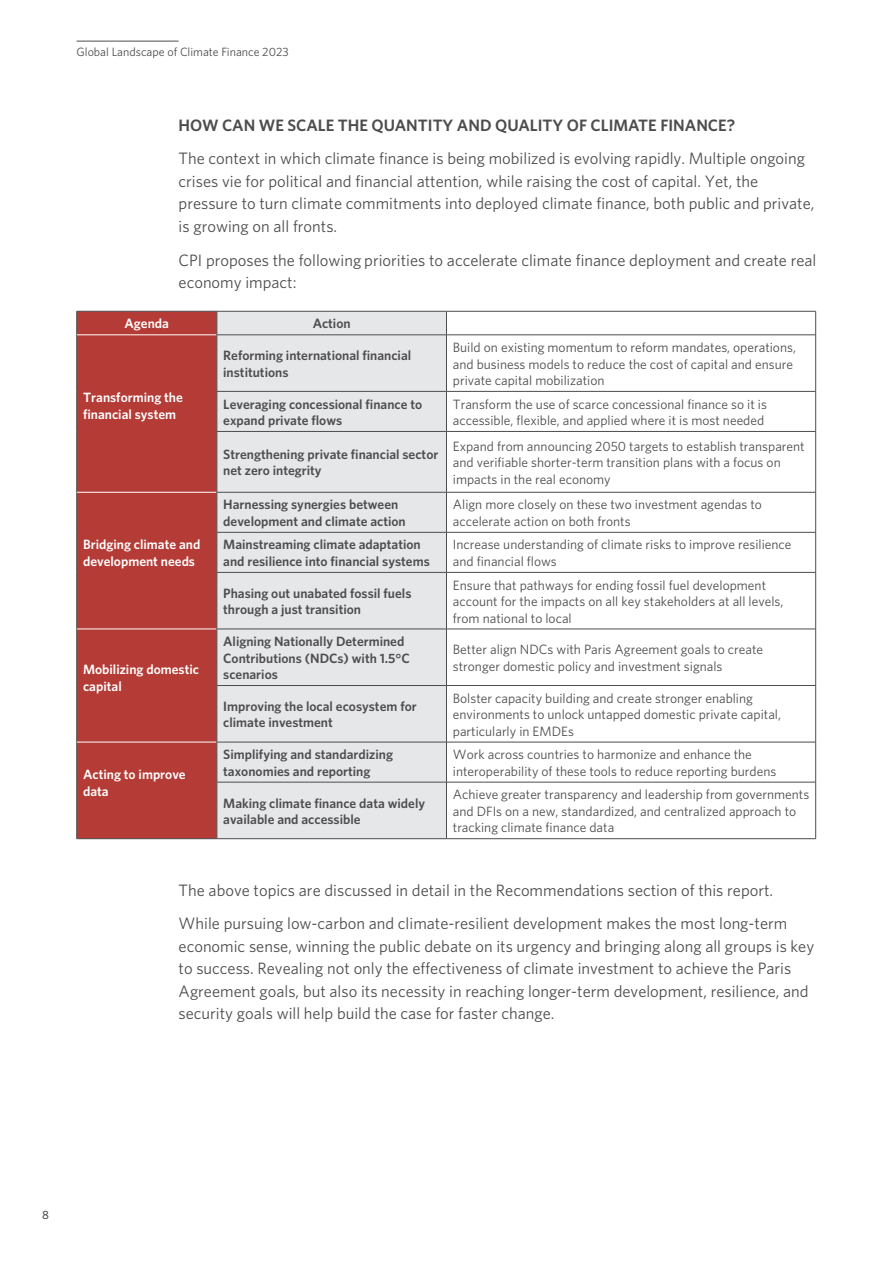
<style>
.page{position:relative;width:893px;height:1263px;background:#fff}
.page>*{position:absolute;margin:0;border:0;box-sizing:border-box;transform-origin:0 0}
.t1{font:16.5px/22.5px "Whitney";color:#4d4d4f}
.t2{font:600 16.5px "Whitney";color:#4d4d4f}
.t3{font:13.5px/16.5px "Whitney";color:#4d4d4f}
.t4{font:600 13.5px/16.5px "Whitney";color:#4d4d4f}
.t5{font:600 13.5px/16.5px "Whitney";color:#fff}
.t6{font:12px "Whitney";color:#4d4d4f}
.t7{font:500 12px "Whitney";color:#4d4d4f}
</style>
<div class="page">
<hr style="left:77px;top:41px;width:102px;height:1px;background:#4d4d4f">
<div style="left:77px;top:312px;width:140px;height:526px;background:#b53c36"></div>
<div style="left:218px;top:312px;width:228px;height:526px;background:#e6e7e8"></div>
<hr style="left:77px;top:311px;width:140px;height:1px;background:#4d4d4f">
<svg style="left:76px;top:311px;width:1px;height:24px"></svg>
<hr style="left:446px;top:311px;width:370px;height:1px;background:#4d4d4f">
<svg style="left:815px;top:311px;width:1px;height:24px"></svg>
<hr style="left:76px;top:335px;width:1px;height:56px;background:#4d4d4f">
<hr style="left:76px;top:391px;width:1px;height:40px;background:#4d4d4f">
<hr style="left:76px;top:431px;width:1px;height:61px;background:#4d4d4f">
<hr style="left:446px;top:335px;width:370px;height:1px;background:#4d4d4f">
<hr style="left:815px;top:335px;width:1px;height:56px;background:#4d4d4f">
<hr style="left:446px;top:391px;width:370px;height:1px;background:#4d4d4f">
<hr style="left:815px;top:392px;width:1px;height:39px;background:#4d4d4f">
<hr style="left:446px;top:431px;width:370px;height:1px;background:#4d4d4f">
<hr style="left:815px;top:432px;width:1px;height:60px;background:#4d4d4f">
<hr style="left:76px;top:492px;width:1px;height:40px;background:#4d4d4f">
<hr style="left:446px;top:492px;width:370px;height:1px;background:#4d4d4f">
<hr style="left:815px;top:492px;width:1px;height:40px;background:#4d4d4f">
<hr style="left:76px;top:532px;width:1px;height:40px;background:#4d4d4f">
<hr style="left:446px;top:532px;width:370px;height:1px;background:#4d4d4f">
<hr style="left:815px;top:532px;width:1px;height:40px;background:#4d4d4f">
<hr style="left:76px;top:572px;width:1px;height:57px;background:#4d4d4f">
<hr style="left:446px;top:572px;width:370px;height:1px;background:#4d4d4f">
<hr style="left:815px;top:573px;width:1px;height:56px;background:#4d4d4f">
<hr style="left:76px;top:629px;width:1px;height:56px;background:#4d4d4f">
<hr style="left:446px;top:629px;width:370px;height:1px;background:#4d4d4f">
<hr style="left:815px;top:629px;width:1px;height:56px;background:#4d4d4f">
<hr style="left:76px;top:685px;width:1px;height:57px;background:#4d4d4f">
<hr style="left:446px;top:685px;width:370px;height:1px;background:#4d4d4f">
<hr style="left:815px;top:686px;width:1px;height:56px;background:#4d4d4f">
<hr style="left:76px;top:742px;width:1px;height:40px;background:#4d4d4f">
<hr style="left:446px;top:742px;width:370px;height:1px;background:#4d4d4f">
<hr style="left:815px;top:742px;width:1px;height:40px;background:#4d4d4f">
<hr style="left:76px;top:782px;width:1px;height:56px;background:#4d4d4f">
<hr style="left:446px;top:782px;width:370px;height:1px;background:#4d4d4f">
<hr style="left:815px;top:782px;width:1px;height:56px;background:#4d4d4f">
<hr style="left:77px;top:838px;width:140px;height:1px;background:#4d4d4f">
<hr style="left:446px;top:838px;width:370px;height:1px;background:#4d4d4f">
<hr style="left:77px;top:335px;width:140px;height:1px;background:#fff">
<hr style="left:77px;top:492px;width:140px;height:1px;background:#fff">
<hr style="left:77px;top:629px;width:140px;height:1px;background:#fff">
<hr style="left:77px;top:742px;width:140px;height:1px;background:#fff">
<hr style="left:217px;top:311px;width:229px;height:1px;background:#4d4d4f">
<svg style="left:217px;top:311px;width:1px;height:24px"></svg>
<svg style="left:446px;top:311px;width:1px;height:24px"></svg>
<hr style="left:217px;top:335px;width:229px;height:1px;background:#4d4d4f">
<hr style="left:217px;top:335px;width:1px;height:56px;background:#4d4d4f">
<hr style="left:446px;top:335px;width:1px;height:56px;background:#4d4d4f">
<hr style="left:217px;top:391px;width:229px;height:1px;background:#4d4d4f">
<hr style="left:217px;top:392px;width:1px;height:39px;background:#4d4d4f">
<hr style="left:446px;top:392px;width:1px;height:39px;background:#4d4d4f">
<hr style="left:217px;top:431px;width:229px;height:1px;background:#4d4d4f">
<hr style="left:217px;top:432px;width:1px;height:60px;background:#4d4d4f">
<hr style="left:446px;top:432px;width:1px;height:60px;background:#4d4d4f">
<hr style="left:217px;top:492px;width:229px;height:1px;background:#4d4d4f">
<hr style="left:217px;top:492px;width:1px;height:40px;background:#4d4d4f">
<hr style="left:446px;top:492px;width:1px;height:40px;background:#4d4d4f">
<hr style="left:217px;top:532px;width:229px;height:1px;background:#4d4d4f">
<hr style="left:217px;top:532px;width:1px;height:40px;background:#4d4d4f">
<hr style="left:446px;top:532px;width:1px;height:40px;background:#4d4d4f">
<hr style="left:217px;top:572px;width:229px;height:1px;background:#4d4d4f">
<hr style="left:217px;top:573px;width:1px;height:56px;background:#4d4d4f">
<hr style="left:446px;top:573px;width:1px;height:56px;background:#4d4d4f">
<hr style="left:217px;top:629px;width:229px;height:1px;background:#4d4d4f">
<hr style="left:217px;top:629px;width:1px;height:56px;background:#4d4d4f">
<hr style="left:446px;top:629px;width:1px;height:56px;background:#4d4d4f">
<hr style="left:217px;top:685px;width:229px;height:1px;background:#4d4d4f">
<hr style="left:217px;top:686px;width:1px;height:56px;background:#4d4d4f">
<hr style="left:446px;top:686px;width:1px;height:56px;background:#4d4d4f">
<hr style="left:217px;top:742px;width:229px;height:1px;background:#4d4d4f">
<hr style="left:217px;top:742px;width:1px;height:40px;background:#4d4d4f">
<hr style="left:446px;top:742px;width:1px;height:40px;background:#4d4d4f">
<hr style="left:217px;top:782px;width:229px;height:1px;background:#4d4d4f">
<hr style="left:217px;top:782px;width:1px;height:56px;background:#4d4d4f">
<hr style="left:446px;top:782px;width:1px;height:56px;background:#4d4d4f">
<hr style="left:217px;top:838px;width:229px;height:1px;background:#4d4d4f">
<p class="t6" style="left:77px;top:44px;width:214px">Global Landscape of Climate Finance 2023</p>
<p class="t2" style="left:179px;top:114px;width:558px">HOW CAN WE SCALE THE QUANTITY AND QUALITY OF CLIMATE FINANCE?</p>
<p class="t1" style="left:179px;top:147px;width:637px">The context in which climate finance is being mobilized is evolving rapidly. Multiple ongoing crises vie for political and financial attention, while raising the cost of capital. Yet, the pressure to turn climate commitments into deployed climate finance, both public and private, is growing on all fronts.</p>
<p class="t1" style="left:179px;top:248px;width:639px">CPI proposes the following priorities to accelerate climate finance deployment and create real economy impact:</p>
<p class="t5" style="left:125px;top:315px;width:46px">Agenda</p>
<p class="t4" style="left:313px;top:315px;width:40px">Action</p>
<p class="t5" style="left:83px;top:389px;width:101px">Transforming the financial system</p>
<p class="t5" style="left:83px;top:536px;width:119px">Bridging climate and development needs</p>
<p class="t5" style="left:83px;top:661px;width:117px">Mobilizing domestic capital</p>
<p class="t5" style="left:83px;top:766px;width:104px">Acting to improve data</p>
<p class="t4" style="left:223px;top:347px;width:189px">Reforming international financial institutions</p>
<p class="t3" style="left:453px;top:339px;width:345px">Build on existing momentum to reform mandates, operations, and business models to reduce the cost of capital and ensure private capital mobilization</p>
<p class="t4" style="left:223px;top:395px;width:201px">Leveraging concessional finance to expand private flows</p>
<p class="t3" style="left:453px;top:395px;width:316px">Transform the use of scarce concessional finance so it is accessible, flexible, and applied where it is most needed</p>
<p class="t4" style="left:223px;top:446px;width:217px">Strengthening private financial sector net zero integrity</p>
<p class="t3" style="left:453px;top:437px;width:353px">Expand from announcing 2050 targets to establish transparent and verifiable shorter-term transition plans with a focus on impacts in the real economy</p>
<p class="t4" style="left:223px;top:496px;width:184px">Harnessing synergies between development and climate action</p>
<p class="t3" style="left:453px;top:496px;width:311px">Align more closely on these two investment agendas to accelerate action on both fronts</p>
<p class="t4" style="left:223px;top:536px;width:208px">Mainstreaming climate adaptation and resilience into financial systems</p>
<p class="t3" style="left:453px;top:536px;width:340px">Increase understanding of climate risks to improve resilience and financial flows</p>
<p class="t4" style="left:223px;top:585px;width:190px">Phasing out unabated fossil fuels through a just transition</p>
<p class="t3" style="left:453px;top:576px;width:332px">Ensure that pathways for ending fossil fuel development account for the impacts on all key stakeholders at all levels, from national to local</p>
<p class="t4" style="left:223px;top:633px;width:188px">Aligning Nationally Determined<br>Contributions (NDCs) with 1.5°C scenarios</p>
<p class="t3" style="left:453px;top:641px;width:312px">Better align NDCs with Paris Agreement goals to create stronger domestic policy and investment signals</p>
<p class="t4" style="left:223px;top:698px;width:195px">Improving the local ecosystem for climate investment</p>
<p class="t3" style="left:453px;top:689px;width:330px">Bolster capacity building and create stronger enabling environments to unlock untapped domestic private capital, particularly in EMDEs</p>
<p class="t4" style="left:223px;top:746px;width:171px">Simplifying and standardizing taxonomies and reporting</p>
<p class="t3" style="left:453px;top:746px;width:325px">Work across countries to harmonize and enhance the interoperability of these tools to reduce reporting burdens</p>
<p class="t4" style="left:223px;top:794px;width:203px">Making climate finance data widely available and accessible</p>
<p class="t3" style="left:453px;top:786px;width:358px">Achieve greater transparency and leadership from governments and DFIs on a new, standardized, and centralized approach to tracking climate finance data</p>
<p class="t1" style="left:179px;top:873px;width:610px;line-height:33.8px">The above topics are discussed in detail in the Recommendations section of this report.<br>While pursuing low-carbon and climate-resilient development makes the most long-term</p>
<p class="t1" style="left:179px;top:934px;width:637px">economic sense, winning the public debate on its urgency and bringing along all groups is key to success. Revealing not only the effectiveness of climate investment to achieve the Paris Agreement goals, but also its necessity in reaching longer-term development, resilience, and security goals will help build the case for faster change.</p>
<p class="t7" style="left:42px;top:1207px;width:8px">8</p>
</div>
